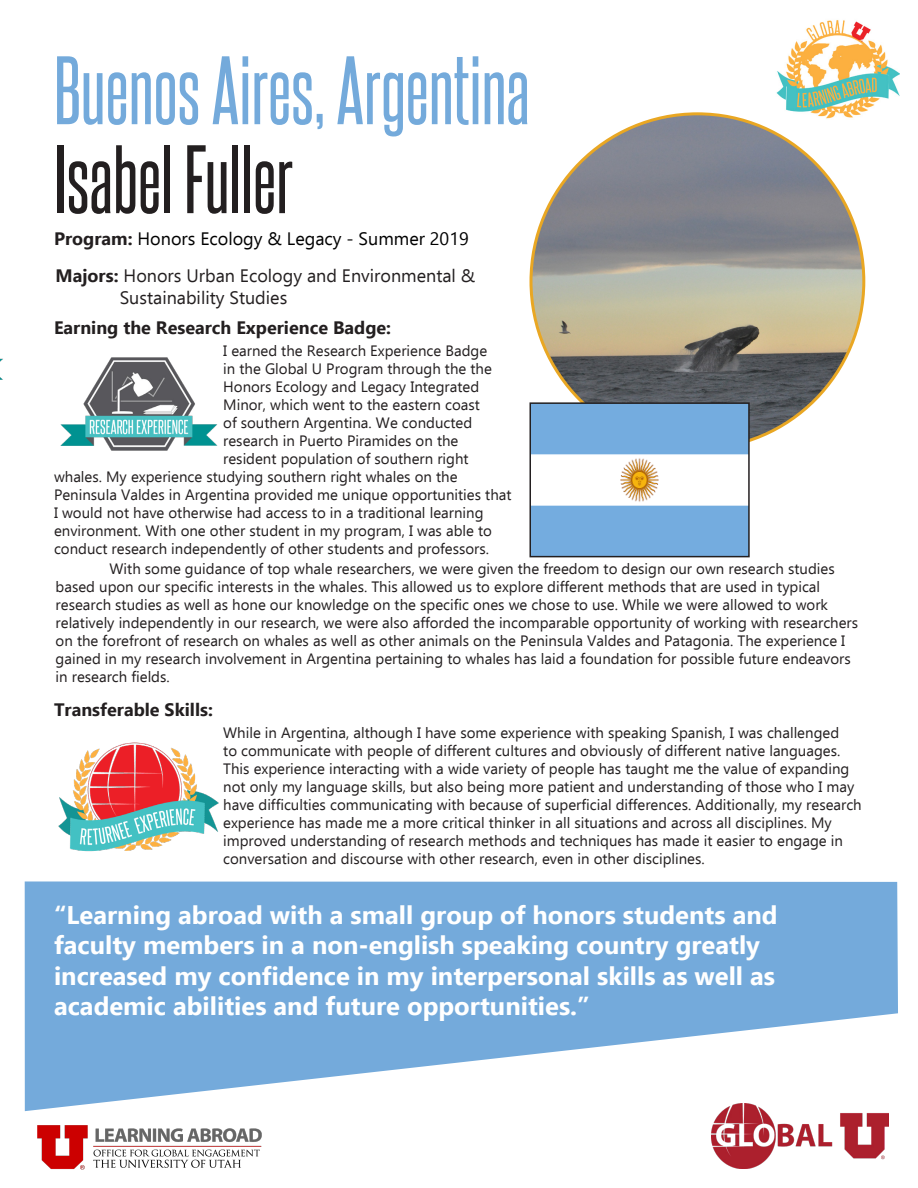
<style>
.page{position:relative;width:918px;height:1188px;background:#fff}
.page>*{position:absolute;margin:0;border:0;box-sizing:border-box;transform-origin:0 0}
.t1{font:82.5px "Steelfish Rg";color:#74aadb}
.t2{font:82.5px "Steelfish Rg";color:#231f20}
.t3{font:700 25.5px/30.6px "Ebrima";color:#fff}
.t4{font:18px "Ebrima";color:#231f20}
.t5{font:700 18px "Ebrima";color:#231f20}
.t6{font:18px "Ebrima";color:#000}
.t7{font:15px/18px "Ebrima";color:#231f20}
.s1{font-weight:700;color:#231f20}
.s2{font-weight:700}
</style>
<div class="page">
<img style="left:531px;top:114px;width:333px;height:328px">
<img style="left:771px;top:20px;width:128px;height:100px">
<img style="left:58px;top:742px;width:161px;height:110px">
<svg style="left:25px;top:881px;width:873px;height:230px;fill:#74aadb"></svg>
<img style="left:0;top:358px;width:3px;height:22px">
<img style="left:711px;top:1104px;width:177px;height:64px">
<img style="left:38px;top:1125px;width:223px;height:45px">
<img style="left:60px;top:357px;width:158px;height:94px">
<img style="left:533px;top:405px;width:214px;height:149px">
<div style="left:530px;top:402px;width:220px;height:155px;border:2px solid #231f20"></div>
<p class="t1" style="left:54px;top:40px;width:477px">Buenos Aires, Argentina</p>
<p class="t2" style="left:54px;top:129px;width:241px">Isabel Fuller</p>
<p class="t6" style="left:54px;top:226px;width:416px"><span class="s1">Program:</span> Honors Ecology &amp; Legacy - Summer 2019</p>
<p class="t4" style="left:56px;top:263px;width:421px"><span class="s2">Majors:</span> Honors Urban Ecology and Environmental &amp;</p>
<p class="t4" style="left:120px;top:285px;width:169px">Sustainability Studies</p>
<p class="t5" style="left:54px;top:314px;width:339px">Earning the Research Experience Badge:</p>
<p class="t7" style="left:223px;top:341px;width:265px">I earned the Research Experience Badge</p>
<p class="t7" style="left:223px;top:359px;width:270px">in the Global U Program through the the</p>
<p class="t7" style="left:223px;top:377px;width:257px">Honors Ecology and Legacy Integrated</p>
<p class="t7" style="left:223px;top:395px;width:258px">Minor, which went to the eastern coast</p>
<p class="t7" style="left:223px;top:413px;width:250px">of southern Argentina. We conducted</p>
<p class="t7" style="left:223px;top:431px;width:237px">research in Puerto Piramides on the</p>
<p class="t7" style="left:223px;top:449px;width:247px">resident population of southern right</p>
<p class="t7" style="left:54px;top:467px;width:405px">whales. My experience studying southern right whales on the</p>
<p class="t7" style="left:54px;top:485px;width:459px">Peninsula Valdes in Argentina provided me unique opportunities that</p>
<p class="t7" style="left:54px;top:503px;width:431px">I would not have otherwise had access to in a traditional learning</p>
<p class="t7" style="left:54px;top:521px;width:440px">environment. With one other student in my program, I was able to</p>
<p class="t7" style="left:54px;top:539px;width:437px">conduct research independently of other students and professors.</p>
<p class="t7" style="left:56px;top:560px;width:804px;text-indent:54px">With some guidance of top whale researchers, we were given the freedom to design our own research studies based upon our specific interests in the whales. This allowed us to explore different methods that are used in typical research studies as well as hone our knowledge on the specific ones we chose to use. While we were allowed to work relatively independently in our research, we were also afforded the incomparable opportunity of working with researchers on the forefront of research on whales as well as other animals on the Peninsula Valdes and Patagonia. The experience I gained in my research involvement in Argentina pertaining to whales has laid a foundation for possible future endeavors in research fields.</p>
<p class="t5" style="left:54px;top:696px;width:160px">Transferable Skills:</p>
<p class="t7" style="left:223px;top:724px;width:640px">While in Argentina, although I have some experience with speaking Spanish, I was challenged<br>to communicate with people of different cultures and obviously of different native languages.<br>This experience interacting with a wide variety of people has taught me the value of expanding not only my language skills, but also being more patient and understanding of those who I may have difficulties communicating with because of superficial differences. Additionally, my research experience has made me a more critical thinker in all situations and across all disciplines. My improved understanding of research methods and techniques has made it easier to engage in conversation and discourse with other research, even in other disciplines.</p>
<p class="t3" style="left:54px;top:898px;width:725px">“Learning abroad with a small group of honors students and faculty members in a non-english speaking country greatly increased my confidence in my interpersonal skills as well as academic abilities and future opportunities.”</p>
</div>
